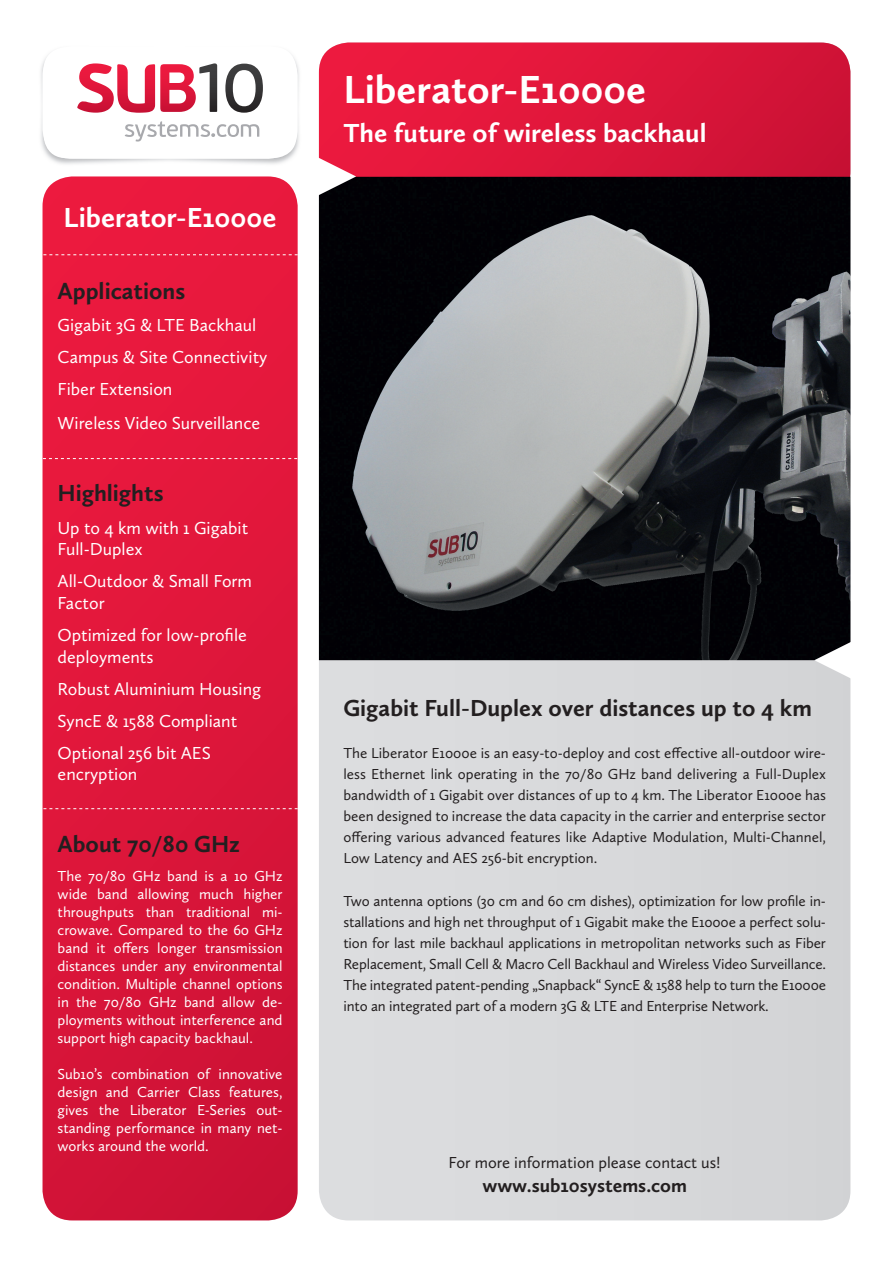
<style>
.page{position:relative;width:893px;height:1263px;background:#fff}
.page>*{position:absolute;margin:0;border:0;box-sizing:border-box;transform-origin:0 0}
.t1{font:700 40.5px "Calluna Sans";color:#fff}
.t2{font:700 28.5px "Calluna Sans";color:#fff}
.t3{font:700 27px "Calluna Sans";color:#fff}
.t4{font:700 24px "Calluna Sans";color:#231f20}
.t5{font:700 19.5px "Calluna Sans";color:#231f20}
.t6{font:18px/32.1px "Calluna Sans";color:#fff}
.t7{font:16.5px "Calluna Sans";color:#231f20}
.t8{font:15px/21px "Calluna Sans";letter-spacing:-.01em;color:#231f20;text-align:justify}
.t9{font:15px/18px "Calluna Sans";color:#fff;text-align:justify}
</style>
<div class="page">
<div style="left:319px;top:660px;width:531px;height:560px;background:#d8d9db"></div>
<svg style="left:319px;top:43px;width:531px;height:134px;background:#dd173b"></svg>
<svg style="left:42px;top:46px;width:256px;height:113px"></svg>
<svg style="left:43px;top:176px;width:255px;height:1044px;background:#de173b"></svg>
<img style="left:319px;top:177px;width:531px;height:483px">
<svg style="left:318px;top:157px;width:38px;height:39px"></svg>
<svg style="left:814px;top:641px;width:37px;height:38px"></svg>
<svg style="left:43px;top:458px;width:254px;height:1px"></svg>
<svg style="left:43px;top:254px;width:255px;height:1px"></svg>
<svg style="left:43px;top:808px;width:255px;height:1px"></svg>
<h2 class="t2" style="left:64px;top:199px;width:214px">Liberator-E1000e</h2>
<h3 class="t4" style="left:58px;top:276px;width:129px">Applications</h3>
<p class="t6" style="left:58px;top:308px;width:211px">Gigabit 3G &amp; LTE Backhaul<br>Campus &amp; Site Connectivity<br>Fiber Extension</p>
<p class="t6" style="left:58px;top:407px;width:204px">Wireless Video Surveillance</p>
<h3 class="t4" style="left:58px;top:478px;width:108px">Highlights</h3>
<p class="t6" style="left:58px;top:516px;width:192px;line-height:21.6px">Up to 4 km with 1 Gigabit<br>Full-Duplex</p>
<p class="t6" style="left:58px;top:570px;width:196px;line-height:21.6px">All-Outdoor &amp; Small Form<br>Factor</p>
<p class="t6" style="left:58px;top:624px;width:191px;line-height:21.6px">Optimized for low-profile deployments</p>
<p class="t6" style="left:58px;top:672px;width:205px">Robust Aluminium Housing<br>SyncE &amp; 1588 Compliant<br>Optional 256 bit AES</p>
<p class="t6" style="left:58px;top:758px;width:81px">encryption</p>
<h3 class="t4" style="left:58px;top:829px;width:184px">About 70/80 GHz</h3>
<p class="t9" style="left:58px;top:867px;width:227px">The 70/80 GHz band is a 10 GHz wide band allowing much higher throughputs than traditional mi&shy;crowave. Compared to the 60 GHz band it offers longer transmission distances under any environmental condition. Multiple channel options in the 70/80 GHz band allow de&shy;ployments without interference and support high capacity backhaul.</p>
<p class="t9" style="left:58px;top:1065px;width:227px">Sub10’s combination of innovative design and Carrier Class features, gives the Liberator E-Series out&shy;standing performance in many net&shy;works around the world.</p>
<h1 class="t1" style="left:343px;top:64px;width:304px">Liberator-E1000e</h1>
<h3 class="t3" style="left:343px;top:116px;width:365px">The future of wireless backhaul</h3>
<h3 class="t4" style="left:343px;top:693px;width:470px">Gigabit Full-Duplex over distances up to 4 km</h3>
<p class="t8" style="left:343px;top:743px;width:484px">The Liberator E1000e is an easy-to-deploy and cost effective all-outdoor wire&shy;less Ethernet link operating in the 70/80 GHz band delivering a Full-Duplex bandwidth of 1 Gigabit over distances of up to 4 km. The Liberator E1000e has been designed to increase the data capacity in the carrier and enterprise sector offering various advanced features like Adaptive Modulation, Multi-Channel, Low Latency and AES 256-bit encryption.</p>
<p class="t8" style="left:343px;top:890px;width:484px">Two antenna options (30 cm and 60 cm dishes), optimization for low profile in&shy;stallations and high net throughput of 1 Gigabit make the E1000e a perfect solu&shy;tion for last mile backhaul applications in metropolitan networks such as Fiber Replacement, Small Cell &amp; Macro Cell Backhaul and Wireless Video Surveillance.<br>The integrated patent-pending „Snapback“ SyncE &amp; 1588 help to turn the E1000e into an integrated part of a modern 3G &amp; LTE and Enterprise Network.</p>
<p class="t7" style="left:449px;top:1152px;width:274px">For more information please contact us!</p>
<h3 class="t5" style="left:482px;top:1173px;width:206px">www.sub10systems.com</h3>
</div>
